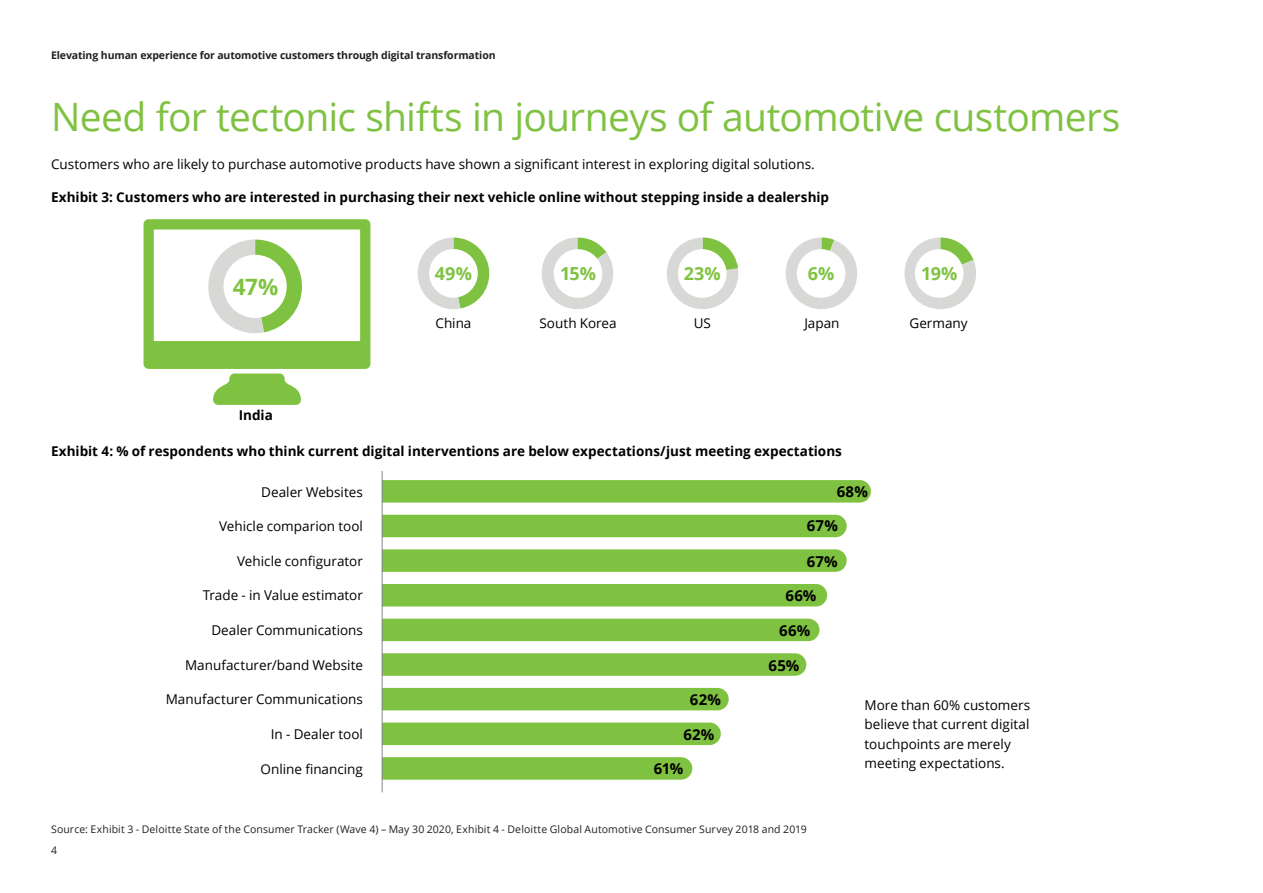
<style>
.page{position:relative;width:1263px;height:893px;background:#fff}
.page>*{position:absolute;margin:0;border:0;box-sizing:border-box;transform-origin:0 0}
.Subhead_A__8_5_12pt{font:39px "Open Sans";letter-spacing:-.02em;color:#7fc241}
.Story_heading_light{font:700 22.5px "Open Sans";color:#7fc241}
.Story_heading_light-2{font:700 18px "Open Sans";letter-spacing:-.015em;color:#7fc241}
.Story_heading_light-3{font:700 15px "Open Sans";letter-spacing:.01em;color:#000}
.Subhead_A__8_5_12pt-2{font:13.5px/19.5px "Open Sans";color:#000}
.Subhead_A__8_5_12pt-3{font:700 13.5px "Open Sans";color:#000}
.End_notes__7_9_5pt{font:10.5px "Open Sans";letter-spacing:.01em;color:#231f20}
.t1{font:700 10.5px "Open Sans";letter-spacing:-.01em;color:#231f20}
</style>
<div class="page">
<svg style="left:383px;top:480px;width:488px;height:23px;background:#82c345"></svg>
<div style="left:383px;top:515px;width:464px;height:22px;background:#7fc241"></div>
<svg style="left:383px;top:549px;width:464px;height:23px;background:#82c345"></svg>
<div style="left:383px;top:584px;width:444px;height:22px;background:#7fc241"></div>
<div style="left:383px;top:619px;width:436px;height:22px;background:#7fc241"></div>
<svg style="left:383px;top:653px;width:423px;height:23px;background:#82c345"></svg>
<div style="left:383px;top:688px;width:346px;height:22px;background:#7fc241"></div>
<div style="left:383px;top:722px;width:338px;height:23px;background:#7fc241"></div>
<svg style="left:383px;top:757px;width:309px;height:23px;background:#82c346"></svg>
<svg style="left:417px;top:238px;width:72px;height:71px"></svg>
<div style="left:429px;top:249px;width:49px;height:49px;background:#fff;border-radius:50%"></div>
<svg style="left:143px;top:219px;width:227px;height:186px"></svg>
<div style="left:224px;top:255px;width:63px;height:63px;background:#fff;border-radius:50%"></div>
<svg style="left:541px;top:238px;width:72px;height:71px"></svg>
<div style="left:554px;top:249px;width:48px;height:49px;background:#fff;border-radius:50%"></div>
<svg style="left:667px;top:238px;width:72px;height:71px"></svg>
<div style="left:678px;top:249px;width:48px;height:49px;background:#fff;border-radius:50%"></div>
<svg style="left:785px;top:238px;width:73px;height:71px"></svg>
<div style="left:797px;top:249px;width:48px;height:49px;background:#fff;border-radius:50%"></div>
<svg style="left:904px;top:238px;width:72px;height:71px"></svg>
<div style="left:915px;top:249px;width:48px;height:49px;background:#fff;border-radius:50%"></div>
<hr style="left:382px;top:471px;width:1px;height:321px;background:#868a8e">
<p class="t1" style="left:51px;top:48px;width:446px">Elevating human experience for automotive customers through digital transformation</p>
<p class="Subhead_A__8_5_12pt" style="left:51px;top:91px;width:1071px">Need for tectonic shifts in journeys of automotive customers</p>
<p class="Subhead_A__8_5_12pt-2" style="left:51px;top:154px;width:765px">Customers who are likely to purchase automotive products have shown a significant interest in exploring digital solutions.</p>
<p class="Subhead_A__8_5_12pt-3" style="left:51px;top:188px;width:779px">Exhibit 3: Customers who are interested in purchasing their next vehicle online without stepping inside a dealership</p>
<p class="Story_heading_light" style="left:233px;top:271px;width:47px">47%</p>
<p class="Story_heading_light-2" style="left:435px;top:260px;width:39px">49%</p>
<p class="Story_heading_light-2" style="left:560px;top:261px;width:37px">15%</p>
<p class="Story_heading_light-2" style="left:684px;top:261px;width:39px">23%</p>
<p class="Story_heading_light-2" style="left:808px;top:261px;width:28px">6%</p>
<p class="Story_heading_light-2" style="left:921px;top:261px;width:38px">19%</p>
<p class="Subhead_A__8_5_12pt-2" style="left:435px;top:313px;width:38px">China</p>
<p class="Subhead_A__8_5_12pt-2" style="left:539px;top:313px;width:79px">South Korea</p>
<p class="Subhead_A__8_5_12pt-2" style="left:694px;top:313px;width:19px">US</p>
<p class="Subhead_A__8_5_12pt-2" style="left:804px;top:313px;width:37px">Japan</p>
<p class="Subhead_A__8_5_12pt-2" style="left:909px;top:313px;width:60px">Germany</p>
<p class="Subhead_A__8_5_12pt-3" style="left:239px;top:405px;width:36px">India</p>
<p class="Subhead_A__8_5_12pt-3" style="left:51px;top:441px;width:792px">Exhibit 4: % of respondents who think current digital interventions are below expectations/just meeting expectations</p>
<p class="Story_heading_light-3" style="left:837px;top:481px;width:33px">68%</p>
<p class="Story_heading_light-3" style="left:807px;top:515px;width:32px">67%</p>
<p class="Story_heading_light-3" style="left:807px;top:551px;width:32px">67%</p>
<p class="Story_heading_light-3" style="left:785px;top:585px;width:33px">66%</p>
<p class="Story_heading_light-3" style="left:779px;top:620px;width:33px">66%</p>
<p class="Story_heading_light-3" style="left:769px;top:655px;width:32px">65%</p>
<p class="Story_heading_light-3" style="left:690px;top:689px;width:33px">62%</p>
<p class="Story_heading_light-3" style="left:683px;top:724px;width:33px">62%</p>
<p class="Story_heading_light-3" style="left:654px;top:758px;width:31px">61%</p>
<p class="Subhead_A__8_5_12pt-2" style="left:261px;top:481px;width:103px">Dealer Websites</p>
<p class="Subhead_A__8_5_12pt-2" style="left:219px;top:516px;width:145px">Vehicle comparion tool</p>
<p class="Subhead_A__8_5_12pt-2" style="left:237px;top:551px;width:127px">Vehicle configurator</p>
<p class="Subhead_A__8_5_12pt-2" style="left:203px;top:585px;width:162px">Trade - in Value estimator</p>
<p class="Subhead_A__8_5_12pt-2" style="left:211px;top:620px;width:153px">Dealer Communications</p>
<p class="Subhead_A__8_5_12pt-2" style="left:185px;top:655px;width:179px">Manufacturer/band Website</p>
<p class="Subhead_A__8_5_12pt-2" style="left:166px;top:689px;width:199px">Manufacturer Communications</p>
<p class="Subhead_A__8_5_12pt-2" style="left:864px;top:695px;width:167px">More than 60% customers believe that current digital touchpoints are merely meeting expectations.</p>
<p class="Subhead_A__8_5_12pt-2" style="left:271px;top:724px;width:94px">In - Dealer tool</p>
<p class="Subhead_A__8_5_12pt-2" style="left:261px;top:759px;width:104px">Online financing</p>
<p class="End_notes__7_9_5pt" style="left:51px;top:822px;width:757px">Source: Exhibit 3 - Deloitte State of the Consumer Tracker (Wave 4) – May 30 2020, Exhibit 4 - Deloitte Global Automotive Consumer Survey 2018 and 2019</p>
<p class="End_notes__7_9_5pt" style="left:51px;top:843px;width:8px">4</p>
</div>
